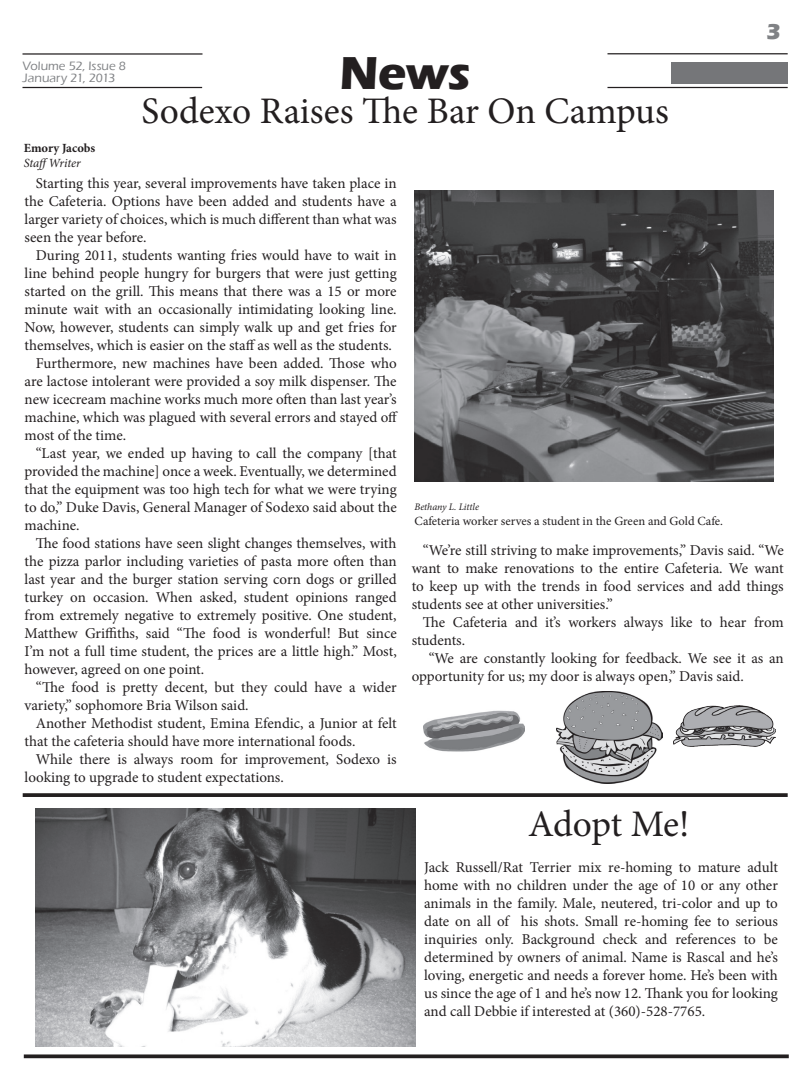
<style>
.page{position:relative;width:810px;height:1080px;background:#fff}
.page>*{position:absolute;margin:0;border:0;box-sizing:border-box;transform-origin:0 0}
.t1{font:700 47.5px "Eras ITC";color:#231f20}
.t2{font:37.5px "Minion Pro";letter-spacing:-.005em;color:#231f20}
.t3{font:700 22.5px "Eras ITC";color:#808285}
.t4{font:15px/18px "Minion Pro";color:#231f20;text-align:justify}
.t5{font:12.5px "Minion Pro";color:#231f20}
.t6{font:500 12.5px/11.9px "Eras ITC";color:#808285}
.t7{font:700 12.5px "Minion Pro";color:#231f20}
.t8{font:italic 12.5px "Minion Pro";letter-spacing:-.01em;color:#231f20}
.t9{font:italic 10px "Minion Pro";letter-spacing:-.01em;color:#231f20}
</style>
<div class="page">
<hr style="left:22px;top:87px;width:180px;height:1px;background:#231f20">
<div style="left:671px;top:61px;width:119px;height:24px;background:#757679"></div>
<hr style="left:608px;top:87px;width:180px;height:1px;background:#231f20">
<hr style="left:22px;top:53px;width:180px;height:2px;background:#231f20">
<hr style="left:607px;top:53px;width:181px;height:1px;background:#231f20">
<svg style="left:23px;top:793px;width:765px;height:4px;background:#302c2d"></svg>
<svg style="left:24px;top:1054px;width:765px;height:4px;background:#3c393a"></svg>
<img style="left:35px;top:809px;width:380px;height:237px">
<img style="left:415px;top:191px;width:359px;height:291px">
<img style="left:674px;top:705px;width:101px;height:42px">
<img style="left:423px;top:710px;width:102px;height:42px">
<img style="left:557px;top:691px;width:106px;height:93px">
<p class="t6" style="left:22px;top:60px;width:105px">Volume 52, Issue 8<br>January 21, 2013</p>
<p class="t1" style="left:340px;top:45px;width:133px">News</p>
<p class="t2" style="left:141px;top:86px;width:529px">Sodexo Raises The Bar On Campus</p>
<p class="t3" style="left:766px;top:18px;width:16px">3</p>
<p class="t7" style="left:24px;top:139px;width:73px">Emory Jacobs</p>
<p class="t8" style="left:24px;top:154px;width:59px">StaffWriter</p>
<p class="t4" style="left:25px;top:175px;width:374px;text-indent:11px">Starting this year, several improvements have taken place in the Cafeteria. Options have been added and students have a larger variety of choices, which is much different than what was seen the year before.</p>
<p class="t4" style="left:25px;top:247px;width:374px;text-indent:11px">During 2011, students wanting fries would have to wait in line behind people hungry for burgers that were just getting started on the grill. This means that there was a 15 or more minute wait with an occasionally intimidating looking line.<br>Now, however, students can simply walk up and get fries for themselves, which is easier on the staff as well as the students.</p>
<p class="t4" style="left:25px;top:355px;width:375px;text-indent:11px">Furthermore, new machines have been added. Those who are lactose intolerant were provided a soy milk dispenser. The new icecream machine works much more often than last year’s machine, which was plagued with several errors and stayed off most of the time.</p>
<p class="t4" style="left:25px;top:445px;width:374px;text-indent:11px">“Last year, we ended up having to call the company [that provided the machine] once a week. Eventually, we determined that the equipment was too high tech for what we were trying to do,” Duke Davis, General Manager of Sodexo said about the machine.</p>
<p class="t4" style="left:25px;top:535px;width:374px;text-indent:11px">The food stations have seen slight changes themselves, with the pizza parlor including varieties of pasta more often than last year and the burger station serving corn dogs or grilled turkey on occasion. When asked, student opinions ranged from extremely negative to extremely positive. One student, Matthew Griffiths, said “The food is wonderful! But since I’m not a full time student, the prices are a little high.” Most, however, agreed on one point.</p>
<p class="t4" style="left:25px;top:679px;width:374px;text-indent:11px">“The food is pretty decent, but they could have a wider variety,” sophomore Bria Wilson said.</p>
<p class="t4" style="left:25px;top:715px;width:374px;text-indent:11px">Another Methodist student, Emina Efendic, a Junior at felt that the cafeteria should have more international foods.</p>
<p class="t4" style="left:25px;top:751px;width:374px;text-indent:11px">While there is always room for improvement, Sodexo is looking to upgrade to student expectations.</p>
<p class="t9" style="left:415px;top:500px;width:66px">Bethany L. Little</p>
<p class="t5" style="left:415px;top:512px;width:310px">Cafeteria worker serves a student in the Green and Gold Cafe.</p>
<p class="t4" style="left:412px;top:542px;width:374px;text-indent:11px">“We’re still striving to make improvements,” Davis said. “We want to make renovations to the entire Cafeteria. We want to keep up with the trends in food services and add things students see at other universities.”</p>
<p class="t4" style="left:412px;top:614px;width:374px;text-indent:11px">The Cafeteria and it’s workers always like to hear from students.</p>
<p class="t4" style="left:412px;top:650px;width:374px;text-indent:17px">“We are constantly looking for feedback. We see it as an opportunity for us; my door is always open,” Davis said.</p>
<p class="t2" style="left:528px;top:799px;width:163px">Adopt Me!</p>
<p class="t4" style="left:424px;top:858px;width:355px">Jack Russell/Rat Terrier mix re-homing to mature adult home with no children under the age of 10 or any other animals in the family. Male, neutered, tri-color and up to date on all of his shots. Small re-homing fee to serious inquiries only. Background check and references to be determined by owners of animal. Name is Rascal and he’s loving, energetic and needs a forever home. He’s been with us since the age of 1 and he’s now 12. Thank you for looking and call Debbie if interested at (360)-528-7765.</p>
</div>
